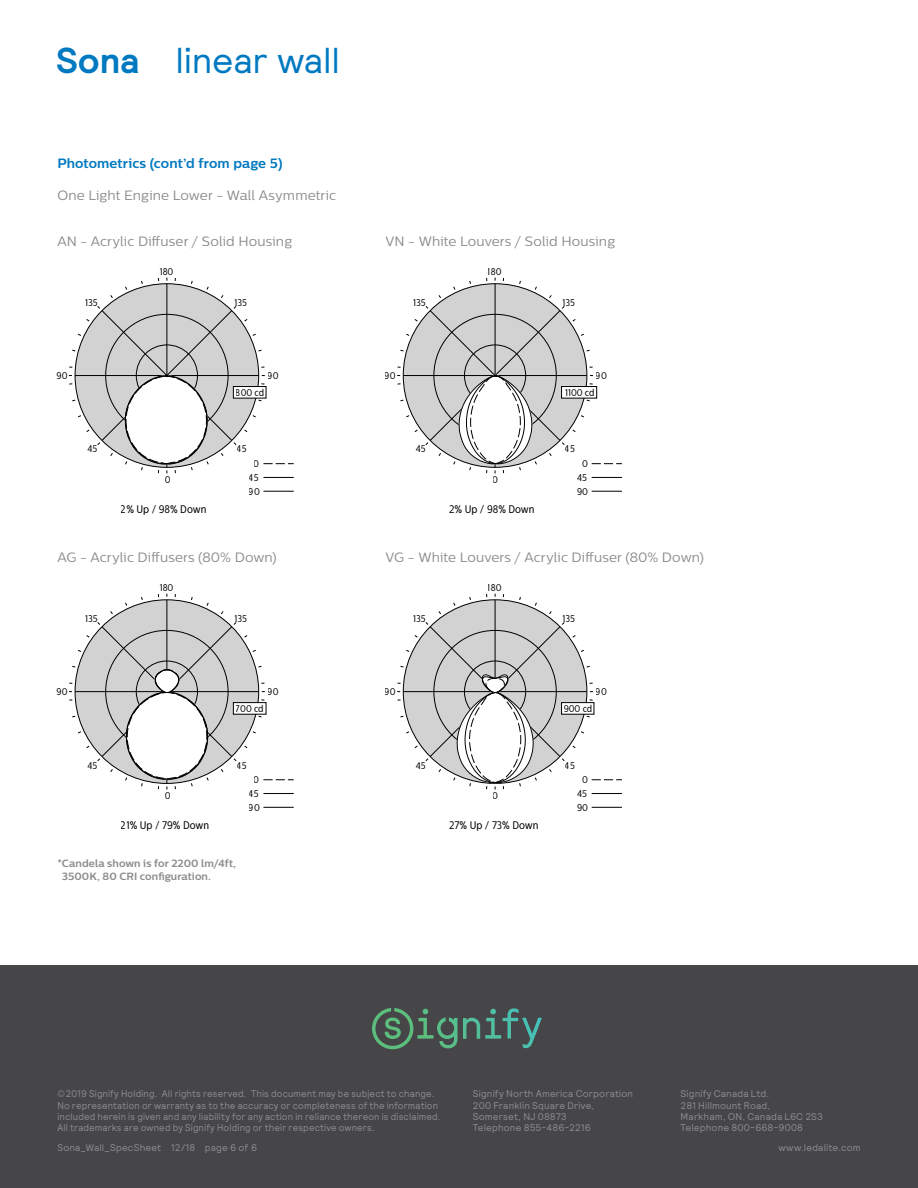
<style>
.page{position:relative;width:918px;height:1188px;background:#fff}
.page>*{position:absolute;margin:0;border:0;box-sizing:border-box;transform-origin:0 0}
.t1{font:36px "Relative";letter-spacing:-.005em;color:#0079c1}
.t2{font:13.5px "Centrale Sans";letter-spacing:.005em;color:#8a8c8e}
.t3{font:700 13.5px "Centrale Sans";letter-spacing:.005em;color:#0079c1}
.t4{font:10.95px "Centrale Sans Cnd";color:#000}
.t5{font:700 10.5px/13.5px "Centrale Sans";letter-spacing:.005em;color:#8a8c8e}
.t6{font:9.75px/11.2px "Relative";letter-spacing:.015em;color:#8a8c8e;scale:.96 1}
.t7{font:9.75px/11.2px "Relative";letter-spacing:.015em;color:#8a8c8e}
.t8{font:9.75px/13.8px "Centrale Sans Cnd";color:#000;text-align:center}
.s1{font-weight:700}
</style>
<div class="page">
<div style="left:0;top:965px;width:918px;height:223px;background:#464547"></div>
<svg style="left:372px;top:1008px;width:167px;height:41px"></svg>
<div style="left:75px;top:284px;width:184px;height:183px;background:#d2d2d2;border-radius:50%"></div>
<hr style="left:167px;top:284px;width:1px;height:92px;background:#000">
<hr style="left:167px;top:375px;width:92px;height:1px;background:#000">
<hr style="left:75px;top:375px;width:92px;height:1px;background:#000">
<svg style="left:263px;top:463px;width:31px;height:1px"></svg>
<hr style="left:263px;top:477px;width:31px;height:1px;background:#000">
<hr style="left:263px;top:491px;width:31px;height:1px;background:#000">
<div style="left:233px;top:387px;width:33px;height:11px;background:#fff"></div>
<div style="left:233px;top:386px;width:33px;height:12px;border:1px solid #000"></div>
<svg style="left:97px;top:305px;width:140px;height:168px"></svg>
<div style="left:75px;top:600px;width:184px;height:183px;background:#d2d2d2;border-radius:50%"></div>
<hr style="left:167px;top:600px;width:1px;height:92px;background:#000">
<hr style="left:167px;top:691px;width:92px;height:1px;background:#000">
<hr style="left:75px;top:691px;width:92px;height:1px;background:#000">
<svg style="left:263px;top:779px;width:31px;height:1px"></svg>
<hr style="left:263px;top:793px;width:31px;height:1px;background:#000">
<hr style="left:263px;top:807px;width:31px;height:1px;background:#000">
<div style="left:233px;top:703px;width:33px;height:11px;background:#fff"></div>
<div style="left:233px;top:702px;width:33px;height:13px;border:1px solid #000"></div>
<svg style="left:97px;top:622px;width:140px;height:168px"></svg>
<div style="left:403px;top:600px;width:184px;height:183px;background:#d2d2d2;border-radius:50%"></div>
<hr style="left:495px;top:600px;width:1px;height:92px;background:#000">
<hr style="left:495px;top:691px;width:92px;height:1px;background:#000">
<hr style="left:403px;top:691px;width:92px;height:1px;background:#000">
<svg style="left:592px;top:779px;width:30px;height:1px"></svg>
<hr style="left:592px;top:793px;width:30px;height:1px;background:#000">
<hr style="left:592px;top:807px;width:30px;height:1px;background:#000">
<div style="left:562px;top:703px;width:32px;height:11px;background:#fff"></div>
<div style="left:561px;top:702px;width:33px;height:13px;border:1px solid #000"></div>
<svg style="left:425px;top:622px;width:140px;height:168px"></svg>
<div style="left:403px;top:284px;width:184px;height:183px;background:#d2d2d2;border-radius:50%"></div>
<hr style="left:495px;top:284px;width:1px;height:92px;background:#000">
<hr style="left:495px;top:375px;width:92px;height:1px;background:#000">
<hr style="left:403px;top:375px;width:92px;height:1px;background:#000">
<svg style="left:592px;top:463px;width:30px;height:1px"></svg>
<hr style="left:592px;top:477px;width:30px;height:1px;background:#000">
<hr style="left:592px;top:491px;width:30px;height:1px;background:#000">
<div style="left:562px;top:387px;width:35px;height:11px;background:#fff"></div>
<div style="left:561px;top:386px;width:36px;height:12px;border:1px solid #000"></div>
<svg style="left:425px;top:305px;width:140px;height:168px"></svg>
<h1 class="t1" style="left:57px;top:37px;width:285px"><span class="s1">Sona</span> linear wall</h1>
<h2 class="t3" style="left:57px;top:155px;width:227px">Photometrics (cont’d from page 5)</h2>
<h2 class="t2" style="left:57px;top:187px;width:280px">One Light Engine Lower - Wall Asymmetric</h2>
<h2 class="t2" style="left:57px;top:233px;width:236px">AN - Acrylic Diffuser / Solid Housing</h2>
<h2 class="t2" style="left:386px;top:233px;width:231px">VN - White Louvers / Solid Housing</h2>
<p class="t8" style="left:160px;top:265px;width:15px">180</p>
<p class="t8" style="left:488px;top:265px;width:15px">180</p>
<p class="t8" style="left:85px;top:296px;width:14px">135</p>
<p class="t8" style="left:234px;top:296px;width:14px">135</p>
<p class="t8" style="left:413px;top:296px;width:14px">135</p>
<p class="t8" style="left:563px;top:296px;width:14px">135</p>
<p class="t8" style="left:57px;top:369px;width:13px">90</p>
<p class="t8" style="left:268px;top:369px;width:13px">90</p>
<p class="t8" style="left:385px;top:369px;width:13px">90</p>
<p class="t8" style="left:596px;top:369px;width:13px">90</p>
<p class="t8" style="left:236px;top:386px;width:30px">800 cd</p>
<p class="t8" style="left:565px;top:386px;width:31px">1100 cd</p>
<p class="t8" style="left:87px;top:442px;width:11px">45</p>
<p class="t8" style="left:237px;top:442px;width:11px">45</p>
<p class="t8" style="left:416px;top:442px;width:11px">45</p>
<p class="t8" style="left:565px;top:442px;width:11px">45</p>
<p class="t8" style="left:165px;top:473px;width:7px">0</p>
<p class="t8" style="left:249px;top:457px;width:13px">0<br>45<br>90</p>
<p class="t8" style="left:493px;top:473px;width:7px">0</p>
<p class="t8" style="left:577px;top:457px;width:13px">0<br>45<br>90</p>
<p class="t4" style="left:121px;top:503px;width:87px">2% Up / 98% Down</p>
<p class="t4" style="left:449px;top:503px;width:87px">2% Up / 98% Down</p>
<h2 class="t2" style="left:57px;top:550px;width:221px">AG - Acrylic Diffusers (80% Down)</h2>
<h2 class="t2" style="left:386px;top:550px;width:320px">VG - White Louvers / Acrylic Diffuser (80% Down)</h2>
<p class="t8" style="left:160px;top:581px;width:15px">180</p>
<p class="t8" style="left:488px;top:581px;width:15px">180</p>
<p class="t8" style="left:85px;top:612px;width:14px">135</p>
<p class="t8" style="left:234px;top:612px;width:14px">135</p>
<p class="t8" style="left:413px;top:612px;width:14px">135</p>
<p class="t8" style="left:563px;top:612px;width:14px">135</p>
<p class="t8" style="left:57px;top:685px;width:13px">90</p>
<p class="t8" style="left:268px;top:685px;width:13px">90</p>
<p class="t8" style="left:385px;top:685px;width:13px">90</p>
<p class="t8" style="left:596px;top:685px;width:13px">90</p>
<p class="t8" style="left:236px;top:702px;width:29px">700 cd</p>
<p class="t8" style="left:564px;top:702px;width:30px">900 cd</p>
<p class="t8" style="left:87px;top:758px;width:11px">45</p>
<p class="t8" style="left:237px;top:758px;width:11px">45</p>
<p class="t8" style="left:416px;top:758px;width:11px">45</p>
<p class="t8" style="left:565px;top:758px;width:11px">45</p>
<p class="t8" style="left:165px;top:789px;width:7px">0</p>
<p class="t8" style="left:249px;top:773px;width:13px">0<br>45<br>90</p>
<p class="t8" style="left:493px;top:789px;width:7px">0</p>
<p class="t8" style="left:577px;top:773px;width:13px">0<br>45<br>90</p>
<p class="t4" style="left:121px;top:819px;width:90px">21% Up / 79% Down</p>
<p class="t4" style="left:449px;top:819px;width:91px">27% Up / 73% Down</p>
<p class="t5" style="left:62px;top:856px;width:176px;text-indent:-5px">*Candela shown is for 2200 lm/4ft,<br>3500K, 80 CRI configuration.</p>
<p class="t6" style="left:57px;top:1088px;width:401px">©2019 Signify Holding. All rights reserved. This document may be subject to change.<br>No representation or warranty as to the accuracy or completeness of the information included herein is given and any liability for any action in reliance thereon is disclaimed.<br>All trademarks are owned by Signify Holding or their respective owners.</p>
<p class="t7" style="left:57px;top:1142px;width:202px">Sona_Wall_SpecSheet 12/18 page 6 of 6</p>
<p class="t7" style="left:473px;top:1088px;width:162px">Signify North America Corporation<br>200 Franklin Square Drive,<br>Somerset, NJ 08873<br>Telephone 855-486-2216</p>
<p class="t7" style="left:681px;top:1088px;width:144px">Signify Canada Ltd.<br>281 Hillmount Road,<br>Markham, ON, Canada L6C 2S3<br>Telephone 800-668-9008</p>
<p class="t7" style="left:778px;top:1142px;width:84px">www.ledalite.com</p>
</div>
